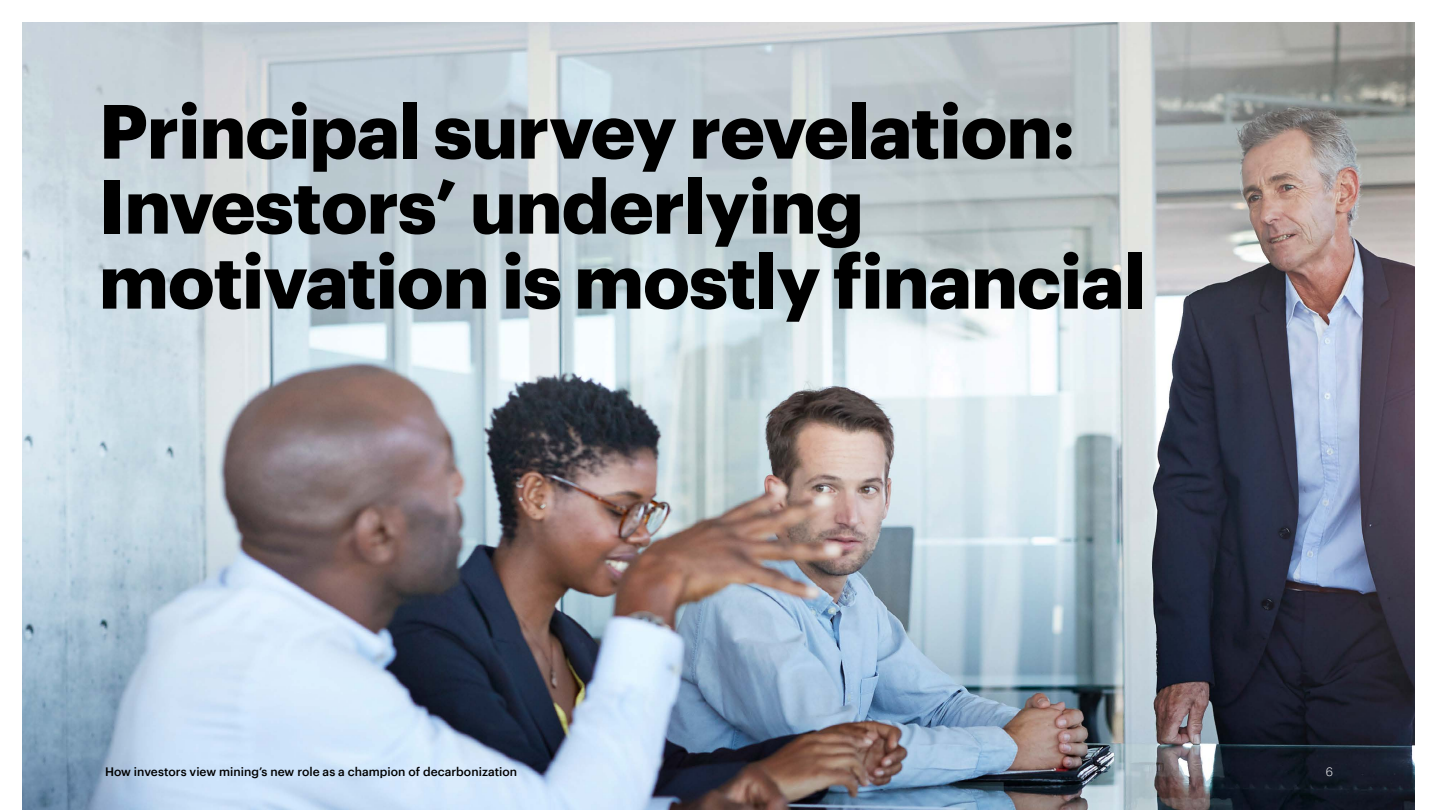
<style>
.page{position:relative;width:1437px;height:810px;background:#fff}
.page>*{position:absolute;margin:0;border:0;box-sizing:border-box;transform-origin:0 0}
.t1{font:700 75px/75px "Graphik";letter-spacing:-.02em;color:#000}
.t2{font:500 12px "Graphik";color:#000}
.t3{font:300 12px "Graphik";color:#fff}
</style>
<div class="page">
<img style="left:22px;top:22px;width:1392px;height:788px">
<p class="t1" style="left:99px;top:87px;width:1048px">Principal survey revelation:<br>Investors’ underlying motivation is mostly financial</p>
<p class="t2" style="left:105px;top:763px;width:414px">How investors view mining’s new role as a champion of decarbonization</p>
<p class="t3" style="left:1325px;top:763px;width:9px">6</p>
</div>
